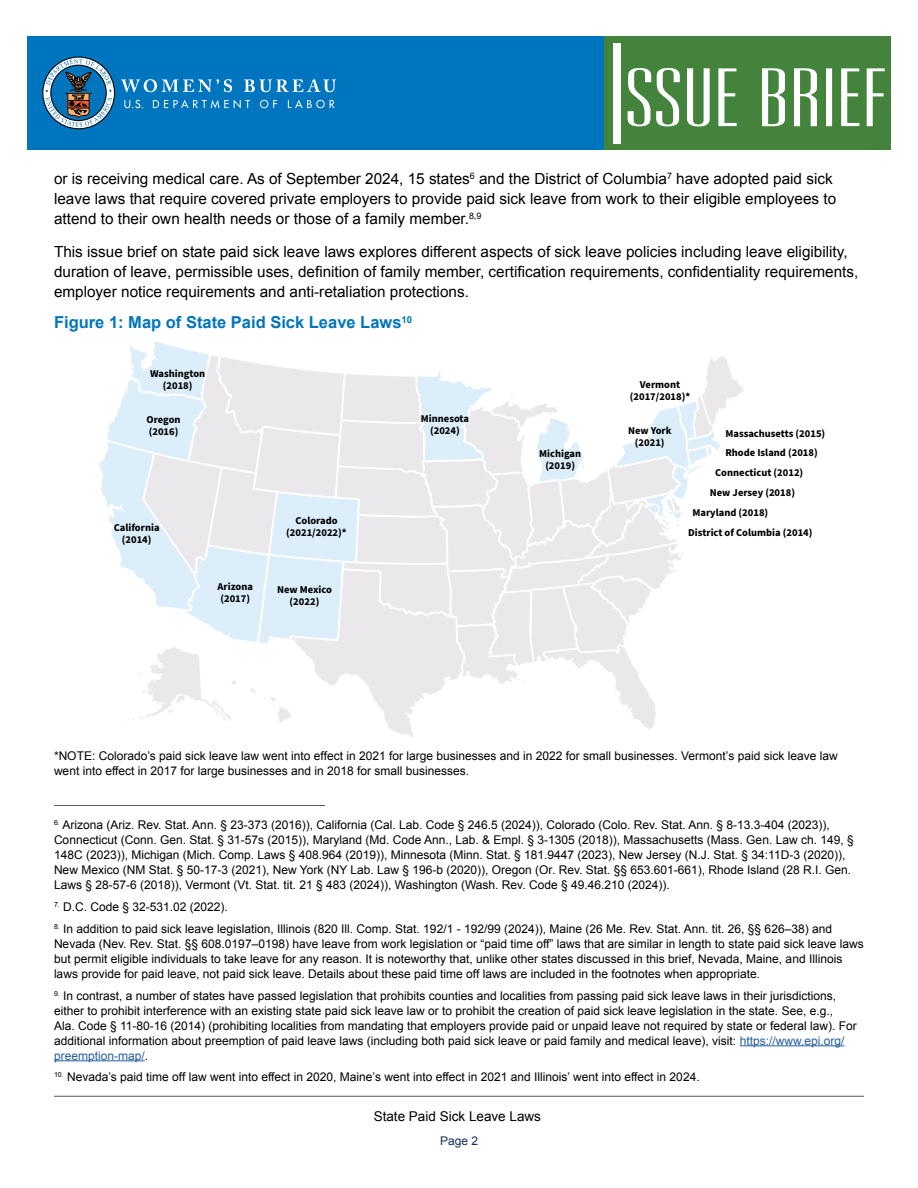
<style>
.page{position:relative;width:918px;height:1188px;background:#fff}
.page>*{position:absolute;margin:0;border:0;box-sizing:border-box;transform-origin:0 0}
.t1{font:700 16.5px "Arial";color:#0075bf}
.t2{font:15.3px/19.8px "Arial";color:#000}
.t3{font:13.5px "Arial";color:#000}
.t4{font:12px/15px "Arial";color:#000}
.t5{font:12px "Arial";color:#192e5d}
.t6{font:700 10.5px/12px "Source Sans Pro";color:#000;text-align:center}
.s1{color:#215e9e}
</style>
<div class="page">
<hr style="left:54px;top:1096px;width:810px;height:1px;background:#59585b">
<div style="left:597px;top:36px;width:294px;height:114px;background:#43833c"></div>
<div style="left:27px;top:36px;width:576px;height:114px;background:#0075bf"></div>
<svg style="left:121px;top:79px;width:215px;height:30px"></svg>
<div style="left:42px;top:57px;width:73px;height:72px;border:1px solid #000;border-radius:50%"></div>
<svg style="left:46px;top:59px;width:66px;height:68px"></svg>
<svg style="left:762px;top:68px;width:123px;height:58px"></svg>
<svg style="left:628px;top:68px;width:109px;height:58px"></svg>
<div style="left:613px;top:43px;width:8px;height:101px;background:#fff"></div>
<hr style="left:740px;top:1045px;width:104px;height:1px;background:#215e9e">
<hr style="left:54px;top:1060px;width:91px;height:1px;background:#215e9e">
<hr style="left:54px;top:805px;width:271px;height:1px;background:#59585b">
<svg style="left:99px;top:342px;width:645px;height:395px"></svg>
<p class="t2" style="left:54px;top:169px;width:784px">or is receiving medical care. As of September 2024, 15 states<sup>6</sup> and the District of Columbia<sup>7</sup> have adopted paid sick leave laws that require covered private employers to provide paid sick leave from work to their eligible employees to attend to their own health needs or those of a family member.<sup>8,9</sup></p>
<p class="t2" style="left:54px;top:242px;width:806px">This issue brief on state paid sick leave laws explores different aspects of sick leave policies including leave eligibility, duration of leave, permissible uses, definition of family member, certification requirements, confidentiality requirements, employer notice requirements and anti-retaliation protections.</p>
<h3 class="t1" style="left:54px;top:312px;width:360px">Figure 1: Map of State Paid Sick Leave Laws<sup>10</sup></h3>
<p class="t6" style="left:150px;top:368px;width:57px">Washington (2018)</p>
<p class="t6" style="left:421px;top:412px;width:50px">Minnesota (2024)</p>
<p class="t6" style="left:539px;top:448px;width:43px">Michigan (2019)</p>
<p class="t6" style="left:630px;top:379px;width:62px">Vermont (2017/2018)*</p>
<p class="t6" style="left:147px;top:414px;width:36px;text-align:left">Oregon (2016)</p>
<p class="t6" style="left:628px;top:425px;width:45px">New York (2021)</p>
<p class="t6" style="left:725px;top:428px;width:101px">Massachusetts (2015)</p>
<p class="t6" style="left:725px;top:447px;width:94px">Rhode Island (2018)</p>
<p class="t6" style="left:715px;top:467px;width:90px">Connecticut (2012)</p>
<p class="t6" style="left:710px;top:487px;width:87px">New Jersey (2018)</p>
<p class="t6" style="left:692px;top:507px;width:77px">Maryland (2018)</p>
<p class="t6" style="left:688px;top:527px;width:126px">District of Columbia (2014)</p>
<p class="t6" style="left:114px;top:522px;width:47px">California (2014)</p>
<p class="t6" style="left:286px;top:515px;width:62px">Colorado (2021/2022)*</p>
<p class="t6" style="left:218px;top:581px;width:37px;text-align:left">Arizona (2017)</p>
<p class="t6" style="left:277px;top:584px;width:56px">New Mexico (2022)</p>
<p class="t4" style="left:54px;top:749px;width:785px">*NOTE: Colorado’s paid sick leave law went into effect in 2021 for large businesses and in 2022 for small businesses. Vermont’s paid sick leave law went into effect in 2017 for large businesses and in 2018 for small businesses.</p>
<p class="t4" style="left:54px;top:818px;width:801px"><sup>6.</sup> Arizona (Ariz. Rev. Stat. Ann. § 23-373 (2016)), California (Cal. Lab. Code § 246.5 (2024)), Colorado (Colo. Rev. Stat. Ann. § 8-13.3-404 (2023)), Connecticut (Conn. Gen. Stat. § 31-57s (2015)), Maryland (Md. Code Ann., Lab. &amp; Empl. § 3-1305 (2018)), Massachusetts (Mass. Gen. Law ch. 149, § 148C (2023)), Michigan (Mich. Comp. Laws § 408.964 (2019)), Minnesota (Minn. Stat. § 181.9447 (2023), New Jersey (N.J. Stat. § 34:11D-3 (2020)), New Mexico (NM Stat. § 50-17-3 (2021), New York (NY Lab. Law § 196-b (2020)), Oregon (Or. Rev. Stat. §§ 653.601-661), Rhode Island (28 R.I. Gen.<br>Laws § 28-57-6 (2018)), Vermont (Vt. Stat. tit. 21 § 483 (2024)), Washington (Wash. Rev. Code § 49.46.210 (2024)).</p>
<p class="t4" style="left:54px;top:899px;width:175px"><sup>7.</sup> D.C. Code § 32-531.02 (2022).</p>
<p class="t4" style="left:54px;top:921px;width:811px"><sup>8.</sup> In addition to paid sick leave legislation, Illinois (820 Ill. Comp. Stat. 192/1 - 192/99 (2024)), Maine (26 Me. Rev. Stat. Ann. tit. 26, §§ 626–38) and Nevada (Nev. Rev. Stat. §§ 608.0197–0198) have leave from work legislation or “paid time off” laws that are similar in length to state paid sick leave laws but permit eligible individuals to take leave for any reason. It is noteworthy that, unlike other states discussed in this brief, Nevada, Maine, and Illinois laws provide for paid leave, not paid sick leave. Details about these paid time off laws are included in the footnotes when appropriate.</p>
<p class="t4" style="left:54px;top:988px;width:804px"><sup>9.</sup> In contrast, a number of states have passed legislation that prohibits counties and localities from passing paid sick leave laws in their jurisdictions, either to prohibit interference with an existing state paid sick leave law or to prohibit the creation of paid sick leave legislation in the state. See, e.g.,<br>Ala. Code § 11-80-16 (2014) (prohibiting localities from mandating that employers provide paid or unpaid leave not required by state or federal law). For additional information about preemption of paid leave laws (including both paid sick leave or paid family and medical leave), visit: <span class="s1">https://www.epi.org/ preemption-map/</span>.</p>
<h3 class="t4" style="left:54px;top:1070px;width:647px"><sup>10.</sup> Nevada’s paid time off law went into effect in 2020, Maine’s went into effect in 2021 and Illinois’ went into effect in 2024.</h3>
<p class="t3" style="left:374px;top:1107px;width:169px">State Paid Sick Leave Laws</p>
<p class="t5" style="left:440px;top:1133px;width:40px">Page 2</p>
</div>
